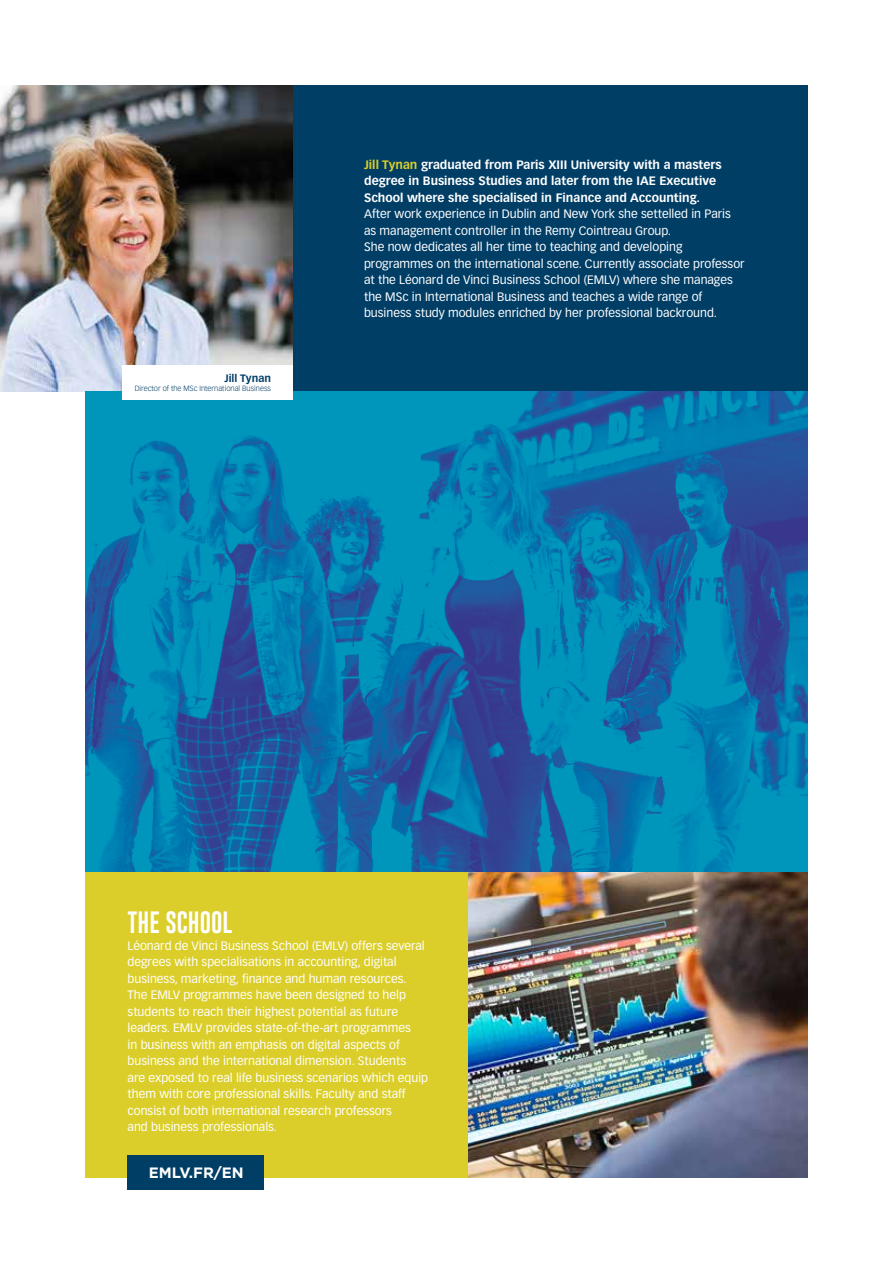
<style>
.page{position:relative;width:893px;height:1263px;background:#fff}
.page>*{position:absolute;margin:0;border:0;box-sizing:border-box;transform-origin:0 0}
.t1{font:22.5px "Gobold";color:#fff}
.t2{font:700 15px "Gotham";color:#fff}
.t3{font:12px/16.5px "Vectora LT Std";color:#fff}
.t4{font:700 12px/16.5px "Vectora LT Std";color:#fff}
.t5{font:700 10.5px "Vectora LT Std";color:#003e66}
.t6{font:300 7.5px "Vectora LT Std";color:#003e66}
.s1{color:#dbce2a}
</style>
<div class="page">
<div style="left:292px;top:85px;width:516px;height:306px;background:#003e66"></div>
<img style="left:0;top:85px;width:292px;height:306px">
<img style="left:468px;top:872px;width:340px;height:306px">
<div style="left:85px;top:871px;width:383px;height:307px;background:#dbce2a"></div>
<img style="left:85px;top:391px;width:723px;height:481px">
<div style="left:128px;top:1155px;width:136px;height:34px;background:#003e66"></div>
<div style="left:122px;top:366px;width:170px;height:34px;background:#fff"></div>
<p class="t5" style="left:224px;top:372px;width:48px">Jill Tynan</p>
<p class="t6" style="left:135px;top:384px;width:138px">Director of the MSc International Business</p>
<p class="t4" style="left:364px;top:156px;width:359px"><span class="s1">Jill Tynan</span> graduated from Paris XIII University with a masters degree in Business Studies and later from the IAE Executive<br>School where she specialised in Finance and Accounting.</p>
<p class="t3" style="left:364px;top:206px;width:382px">After work experience in Dublin and New York she settelled in Paris as management controller in the Remy Cointreau Group.<br>She now dedicates all her time to teaching and developing programmes on the international scene. Currently associate professor at the Léonard de Vinci Business School (EMLV) where she manages the MSc in International Business and teaches a wide range of business study modules enriched by her professional backround.</p>
<h1 class="t1" style="left:128px;top:908px;width:106px">THE SCHOOL</h1>
<p class="t3" style="left:128px;top:937px;width:302px">Léonard de Vinci Business School (EMLV) offers several degrees with specialisations in accounting, digital business, marketing, finance and human resources.<br>The EMLV programmes have been designed to help students to reach their highest potential as future leaders. EMLV provides state-of-the-art programmes<br>in business with an emphasis on digital aspects of business and the international dimension. Students<br>are exposed to real life business scenarios which equip them with core professional skills. Faculty and staff consist of both international research professors<br>and business professionals.</p>
<p class="t2" style="left:149px;top:1163px;width:96px">EMLV.FR/EN</p>
</div>
